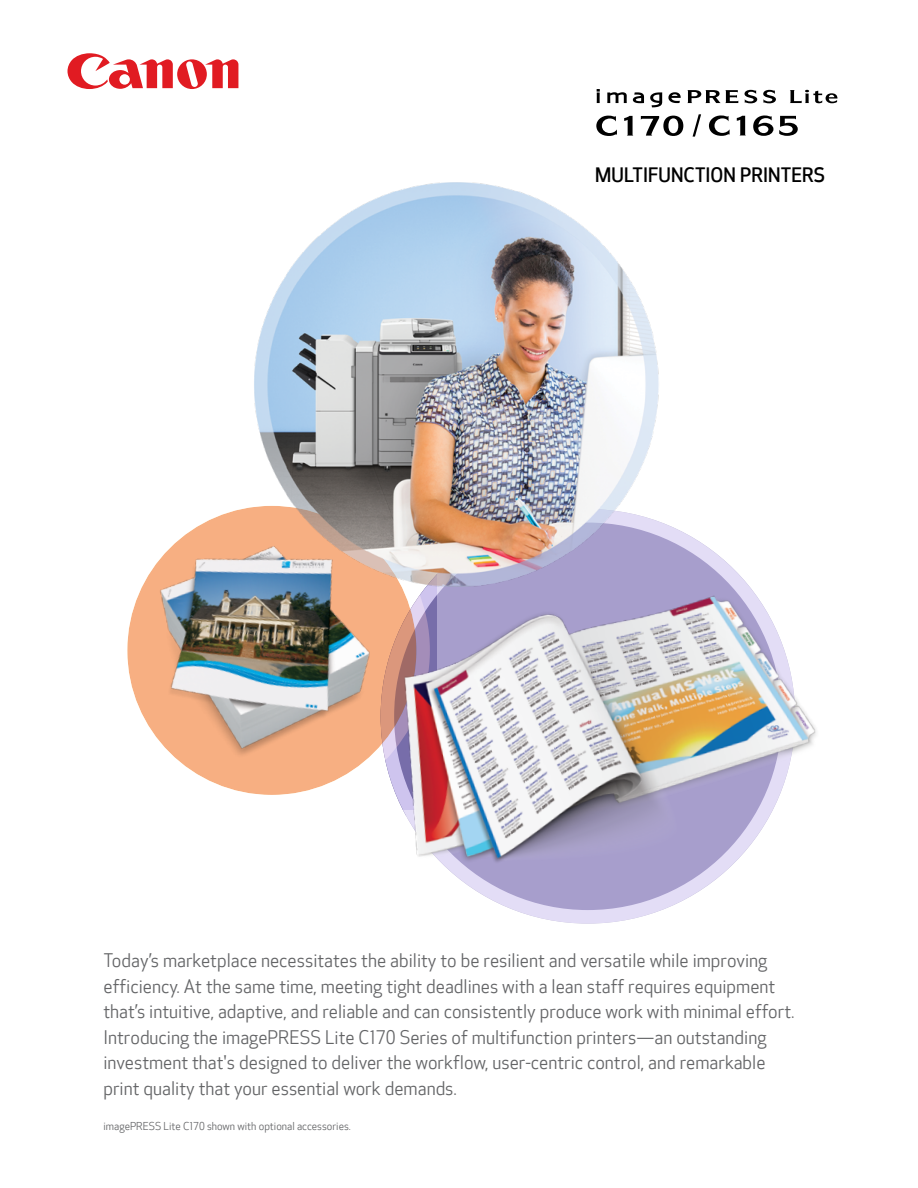
<style>
.page{position:relative;width:918px;height:1188px;background:#fff}
.page>*{position:absolute;margin:0;border:0;box-sizing:border-box;transform-origin:0 0}
.t1{font:500 19.5px "Optic Sans 301";letter-spacing:.005em;color:#000}
.t2{font:18px/25.5px "Optic Sans 201";color:#636466}
.t3{font:10.5px "Optic Sans 201";color:#636466}
</style>
<div class="page">
<img style="left:208px;top:182px;width:495px;height:387px">
<img style="left:390px;top:569px;width:426px;height:347px">
<img style="left:127px;top:521px;width:268px;height:259px">
<svg style="left:745px;top:90px;width:12px;height:13px"></svg>
<svg style="left:763px;top:90px;width:13px;height:13px"></svg>
<svg style="left:687px;top:90px;width:51px;height:13px"></svg>
<svg style="left:597px;top:89px;width:3px;height:14px"></svg>
<svg style="left:607px;top:92px;width:20px;height:11px"></svg>
<svg style="left:633px;top:92px;width:11px;height:11px"></svg>
<svg style="left:650px;top:92px;width:12px;height:15px"></svg>
<svg style="left:668px;top:92px;width:13px;height:11px"></svg>
<svg style="left:790px;top:90px;width:47px;height:13px"></svg>
<svg style="left:596px;top:116px;width:21px;height:20px"></svg>
<svg style="left:624px;top:116px;width:10px;height:20px"></svg>
<svg style="left:641px;top:116px;width:42px;height:20px"></svg>
<svg style="left:693px;top:114px;width:8px;height:23px"></svg>
<svg style="left:709px;top:115px;width:21px;height:21px"></svg>
<svg style="left:737px;top:116px;width:9px;height:19px"></svg>
<svg style="left:753px;top:115px;width:20px;height:21px"></svg>
<svg style="left:779px;top:116px;width:19px;height:20px"></svg>
<svg style="left:68px;top:53px;width:170px;height:36px"></svg>
<p class="t1" style="left:595px;top:164px;width:232px">MULTIFUNCTION PRINTERS</p>
<p class="t2" style="left:104px;top:949px;width:693px">Today’s marketplace necessitates the ability to be resilient and versatile while improving efficiency. At the same time, meeting tight deadlines with a lean staff requires equipment that’s intuitive, adaptive, and reliable and can consistently produce work with minimal effort.<br>Introducing the imagePRESS Lite C170 Series of multifunction printers—an outstanding investment that's designed to deliver the workflow, user-centric control, and remarkable print quality that your essential work demands.</p>
<p class="t3" style="left:104px;top:1121px;width:249px">imagePRESS Lite C170 shown with optional accessories.</p>
</div>
